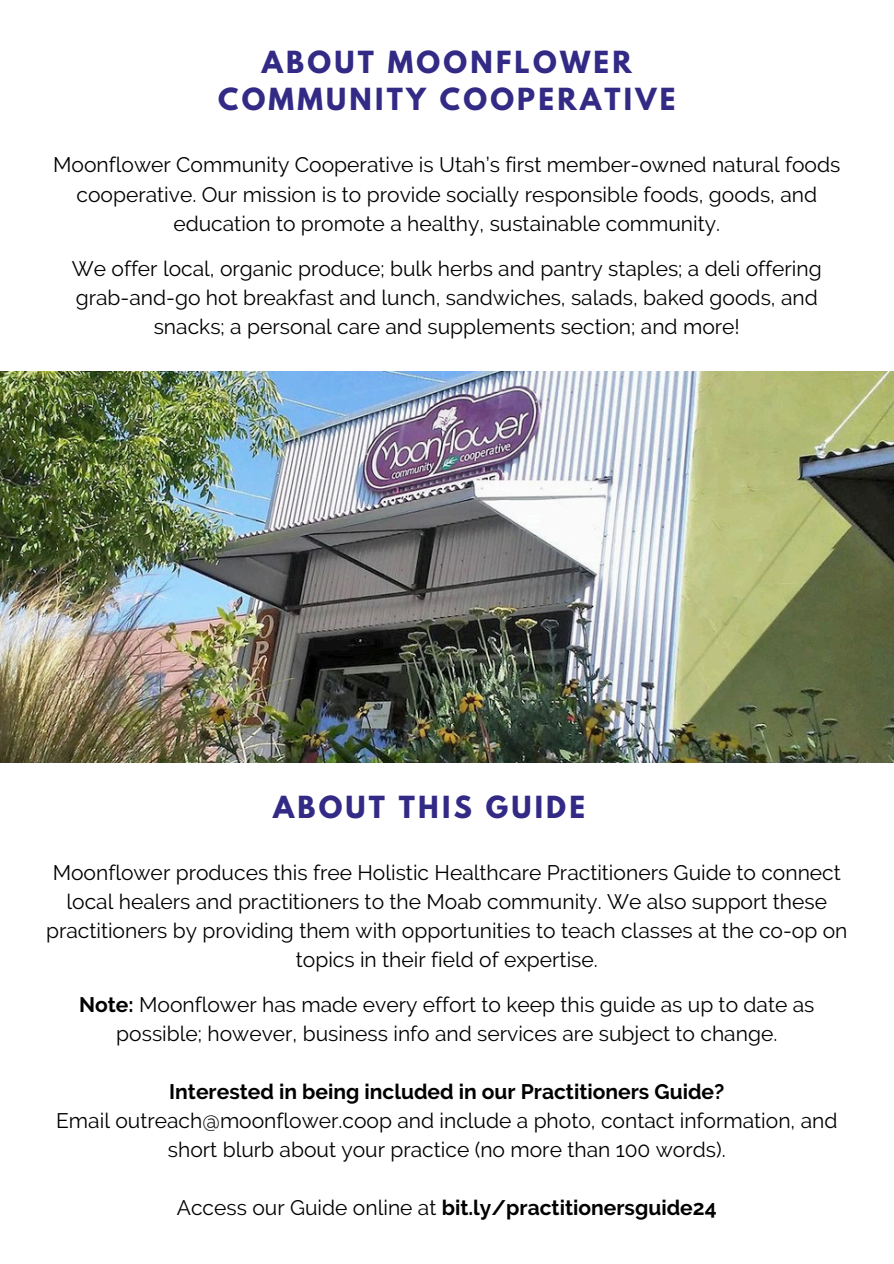
<style>
.page{position:relative;width:894px;height:1264px;background:#fff}
.page>*{position:absolute;margin:0;border:0;box-sizing:border-box;transform-origin:0 0}
.t1{font:700 27px/37.2px "League Spartan";letter-spacing:.12em;color:#332a86;text-align:center}
.t2{font:21px/29px "Raleway";color:#000;text-align:center}
.t3{font:700 21px "Raleway";color:#000}
.s1{font-weight:700}
.s2{font-weight:400}
</style>
<div class="page">
<img style="left:0;top:371px;width:893px;height:391px">
<p class="t1" style="left:218px;top:47px;width:459px">ABOUT MOONFLOWER<br>COMMUNITY COOPERATIVE</p>
<p class="t2" style="left:53px;top:151px;width:788px">Moonflower Community Cooperative is Utah’s first member-owned natural foods cooperative. Our mission is to provide socially responsible foods, goods, and education to promote a healthy, sustainable community.</p>
<p class="t2" style="left:72px;top:254px;width:751px">We offer local, organic produce; bulk herbs and pantry staples; a deli offering grab-and-go hot breakfast and lunch, sandwiches, salads, baked goods, and snacks; a personal care and supplements section; and more!</p>
<p class="t1" style="left:273px;top:791px;width:313px">ABOUT THIS GUIDE</p>
<h1 class="t2" style="left:46px;top:858px;width:802px">Moonflower produces this free Holistic Healthcare Practitioners Guide to connect local healers and practitioners to the Moab community. We also support these practitioners by providing them with opportunities to teach classes at the co-op on topics in their field of expertise.</h1>
<p class="t2" style="left:79px;top:990px;width:736px"><span class="s1">Note:</span> Moonflower has made every effort to keep this guide as up to date as possible; however, business info and services are subject to change.</p>
<p class="t3" style="left:169px;top:1079px;width:556px">Interested in being included in our Practitioners Guide?</p>
<p class="t2" style="left:56px;top:1106px;width:782px">Email outreach@moonflower.coop and include a photo, contact information, and short blurb about your practice (no more than 100 words).</p>
<p class="t3" style="left:177px;top:1195px;width:541px"><span class="s2">Access our Guide online at</span> bit.ly/practitionersguide24</p>
</div>
